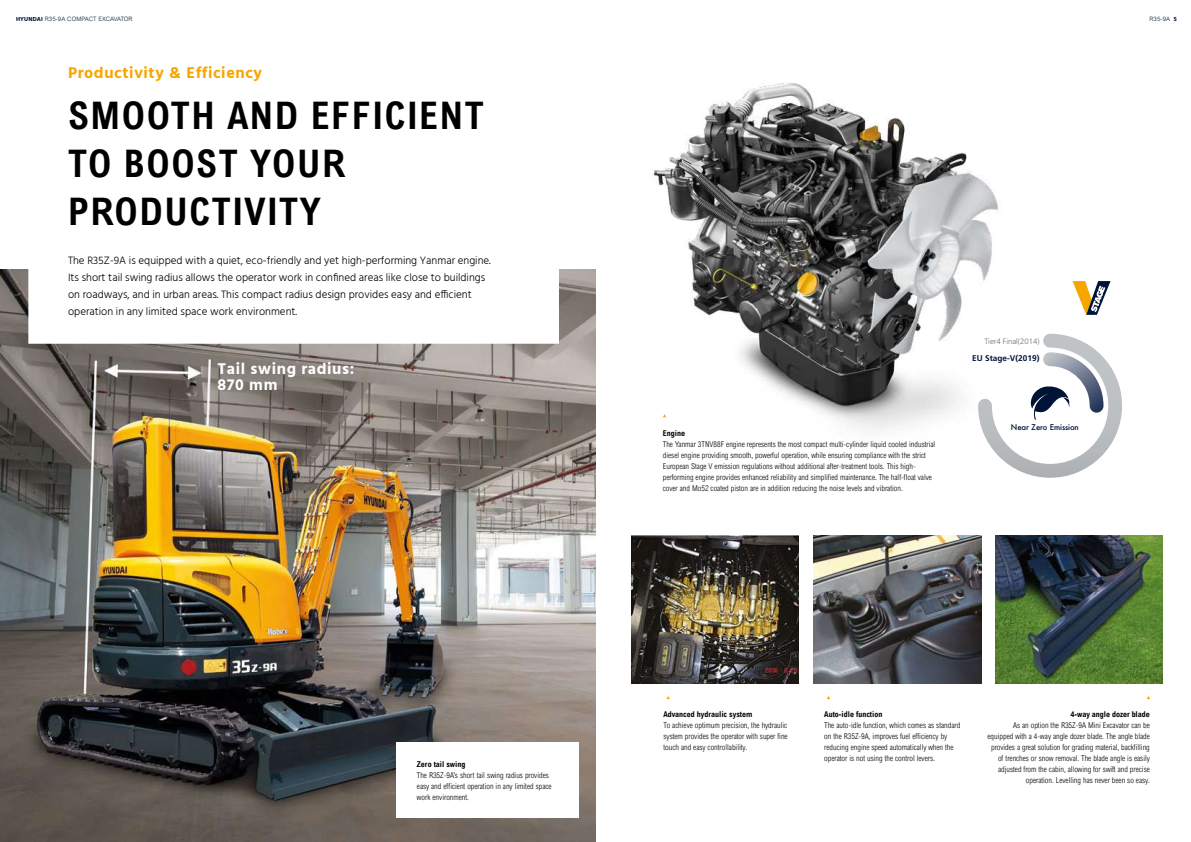
<style>
.page{position:relative;width:1191px;height:842px;background:#fff}
.page>*{position:absolute;margin:0;border:0;box-sizing:border-box;transform-origin:0 0}
.t1{font:700 condensed 38px/48px "Arial";letter-spacing:.04em;color:#000}
.t2{font:700 16px "Hind";letter-spacing:.04em;color:#f7a600}
.t3{font:700 16px/16px "Hind";letter-spacing:.04em;color:#fff}
.t4{font:300 11px/17px "Hind";color:#000}
.t5{font:700 8.3px "Frutiger";color:#001437}
.t6{font:300 condensed 8px/11px "Arial";color:#000}
.t7{font:700 condensed 8px "Arial";color:#000}
.t8{font:300 7.7px "Frutiger";color:#6b6d6e}
.t9{font:500 7.7px "Futura";letter-spacing:-.01em;color:#001437}
.t10{font:300 6px "Arial";letter-spacing:.02em;color:#001437}
.s1{font-family:"Hind";font-weight:700}
</style>
<div class="page">
<img style="left:995px;top:536px;width:167px;height:147px">
<img style="left:0;top:269px;width:595px;height:573px">
<img style="left:631px;top:536px;width:167px;height:147px">
<svg style="left:1091px;top:347px;width:31px;height:118px"></svg>
<div style="left:28px;top:35px;width:531px;height:309px;background:#fff"></div>
<svg style="left:1091px;top:281px;width:19px;height:34px"></svg>
<img style="left:814px;top:536px;width:167px;height:147px">
<img style="left:569px;top:82px;width:522px;height:449px">
<div style="left:396px;top:743px;width:182px;height:75px;background:#fff"></div>
<p class="t10" style="left:16px;top:15px;width:118px"><span class="s1">HYUNDAI</span> R35-9A COMPACT EXCAVATOR</p>
<p class="t10" style="left:1149px;top:15px;width:29px">R35-9A <span class="s1">5</span></p>
<h2 class="t2" style="left:68px;top:63px;width:195px">Productivity &amp; Efficiency</h2>
<h1 class="t1" style="left:68px;top:91px;width:417px">SMOOTH AND EFFICIENT<br>TO BOOST YOUR<br>PRODUCTIVITY</h1>
<p class="t4" style="left:68px;top:253px;width:424px">The R35Z-9A is equipped with a quiet, eco-friendly and yet high-performing Yanmar engine.<br>Its short tail swing radius allows the operator work in confined areas like close to buildings on roadways, and in urban areas. This compact radius design provides easy and efficient operation in any limited space work environment.</p>
<h2 class="t3" style="left:218px;top:361px;width:138px">Tail swing radius:<br>870 mm</h2>
<p class="t7" style="left:417px;top:759px;width:50px">Zero tail swing</p>
<p class="t6" style="left:417px;top:769px;width:136px">The R35Z-9A’s short tail swing radius provides easy and efficient operation in any limited space work environment.</p>
<p class="t7" style="left:663px;top:428px;width:24px">Engine</p>
<p class="t6" style="left:663px;top:438px;width:274px">The Yanmar 3TNV88F engine represents the most compact multi-cylinder liquid cooled industrial diesel engine providing smooth, powerful operation, while ensuring compliance with the strict European Stage V emission regulations without additional after-treatment tools. This high&shy;performing engine provides enhanced reliability and simplified maintenance. The half-float valve cover and Mo52 coated piston are in addition reducing the noise levels and vibration.</p>
<p class="t8" style="left:984px;top:337px;width:57px">Tier4 Final(2014)</p>
<p class="t5" style="left:972px;top:353px;width:69px">EU Stage-V(2019)</p>
<p class="t9" style="left:1010px;top:422px;width:70px">Near Zero Emission</p>
<p class="t7" style="left:663px;top:710px;width:90px">Advanced hydraulic system</p>
<p class="t6" style="left:663px;top:720px;width:126px;text-align:justify">To achieve optimum precision, the hydraulic system provides the operator with super fine touch and easy controllability.</p>
<p class="t7" style="left:824px;top:710px;width:60px">Auto-idle function</p>
<p class="t6" style="left:824px;top:720px;width:137px">The auto-idle function, which comes as standard on the R35Z-9A, improves fuel efficiency by reducing engine speed automatically when the operator is not using the control levers.</p>
<p class="t7" style="left:1070px;top:710px;width:81px">4-way angle dozer blade</p>
<p class="t6" style="left:987px;top:720px;width:164px;text-align:right">As an option the R35Z-9A Mini Excavator can be equipped with a 4-way angle dozer blade. The angle blade provides a great solution for grading material, backfilling of trenches or snow removal. The blade angle is easily adjusted from the cabin, allowing for swift and precise operation. Levelling has never been so easy.</p>
</div>
